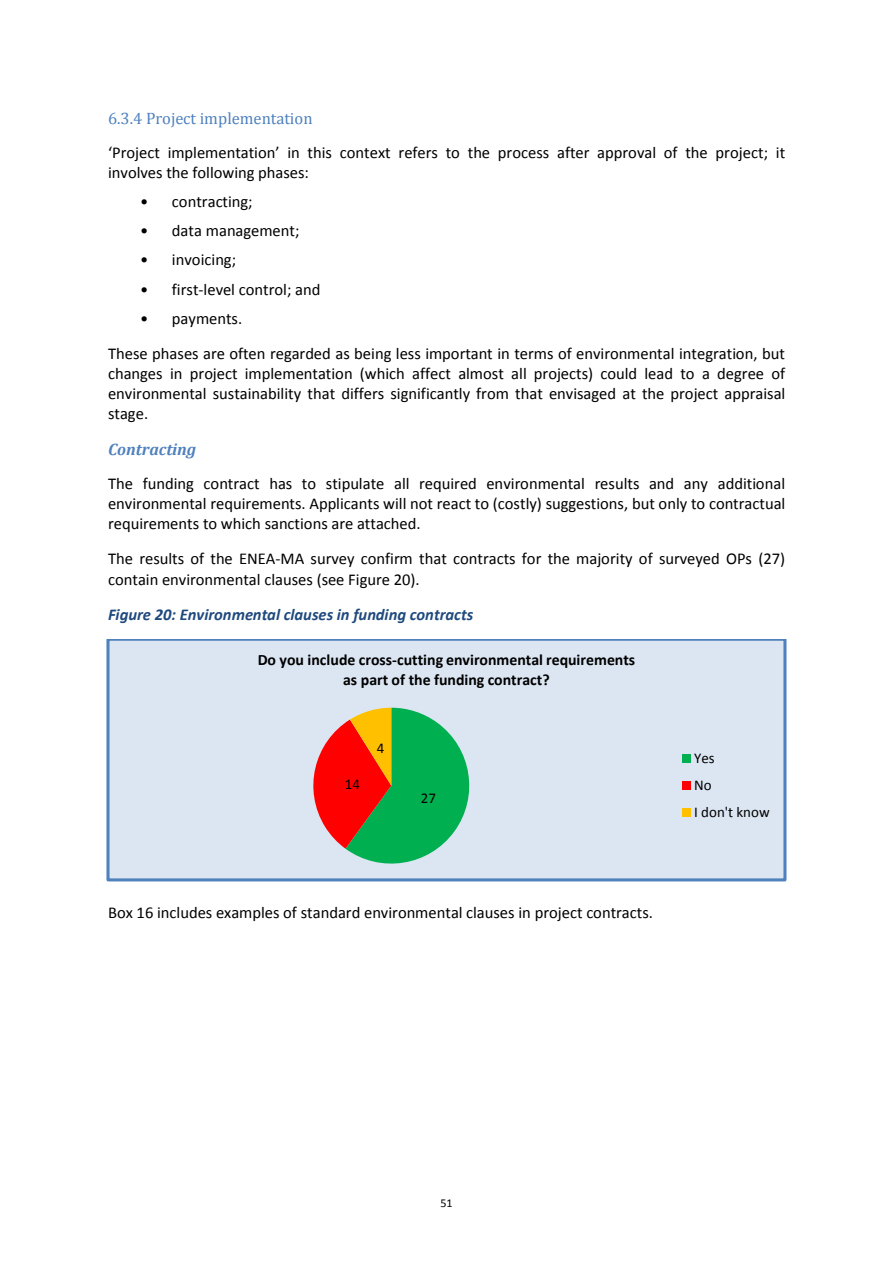
<style>
.page{position:relative;width:893px;height:1263px;background:#fff}
.page>*{position:absolute;margin:0;border:0;box-sizing:border-box;transform-origin:0 0}
.t1{font:16.5px/20.2px "Calibri";color:#000}
.t2{font:italic 700 16.5px "Calibri";color:#1f497d}
.t3{font:16.5px "Cambria";color:#4f81bd}
.t4{font:italic 700 16.5px "Cambria";color:#4f81bd}
.t5{font:700 15.9px/19.4px "Calibri";color:#000;text-align:center}
.t6{font:15px "Calibri";color:#000}
.t7{font:12px "Calibri";color:#000}
</style>
<div class="page">
<svg style="left:106px;top:639px;width:681px;height:242px;background:#cad6d9"></svg>
<h3 class="t3" style="left:108px;top:108px;width:206px">6.3.4 Project implementation</h3>
<p class="t1" style="left:108px;top:144px;width:679px">‘Project implementation’ in this context refers to the process after approval of the project; it involves the following phases:</p>
<p class="t1" style="left:140px;top:193px;width:114px">• contracting;</p>
<p class="t1" style="left:140px;top:222px;width:161px">• data management;</p>
<p class="t1" style="left:140px;top:251px;width:98px">• invoicing;</p>
<p class="t1" style="left:140px;top:280px;width:182px">• first-level control; and</p>
<p class="t1" style="left:140px;top:310px;width:104px">• payments.</p>
<p class="t1" style="left:108px;top:345px;width:679px;text-align:justify">These phases are often regarded as being less important in terms of environmental integration, but changes in project implementation (which affect almost all projects) could lead to a degree of environmental sustainability that differs significantly from that envisaged at the project appraisal stage.</p>
<h4 class="t4" style="left:108px;top:439px;width:90px">Contracting</h4>
<p class="t1" style="left:108px;top:475px;width:679px;text-align:justify">The funding contract has to stipulate all required environmental results and any additional environmental requirements. Applicants will not react to (costly) suggestions, but only to contractual requirements to which sanctions are attached.</p>
<p class="t1" style="left:108px;top:550px;width:679px">The results of the ENEA-MA survey confirm that contracts for the majority of surveyed OPs (27) contain environmental clauses (see Figure 20).</p>
<p class="t2" style="left:108px;top:607px;width:367px">Figure 20: Environmental clauses in funding contracts</p>
<p class="t5" style="left:258px;top:652px;width:379px">Do you include cross-cutting environmental requirements as part of the funding contract?</p>
<p class="t6" style="left:345px;top:778px;width:17px">14</p>
<p class="t6" style="left:377px;top:742px;width:9px">4</p>
<p class="t6" style="left:421px;top:791px;width:17px">27</p>
<p class="t1" style="left:108px;top:904px;width:547px">Box 16 includes examples of standard environmental clauses in project contracts.</p>
<p class="t6" style="left:694px;top:751px;width:22px">Yes</p>
<p class="t6" style="left:694px;top:779px;width:19px">No</p>
<p class="t6" style="left:694px;top:806px;width:77px">I don't know</p>
<p class="t7" style="left:440px;top:1198px;width:14px">51</p>
</div>
